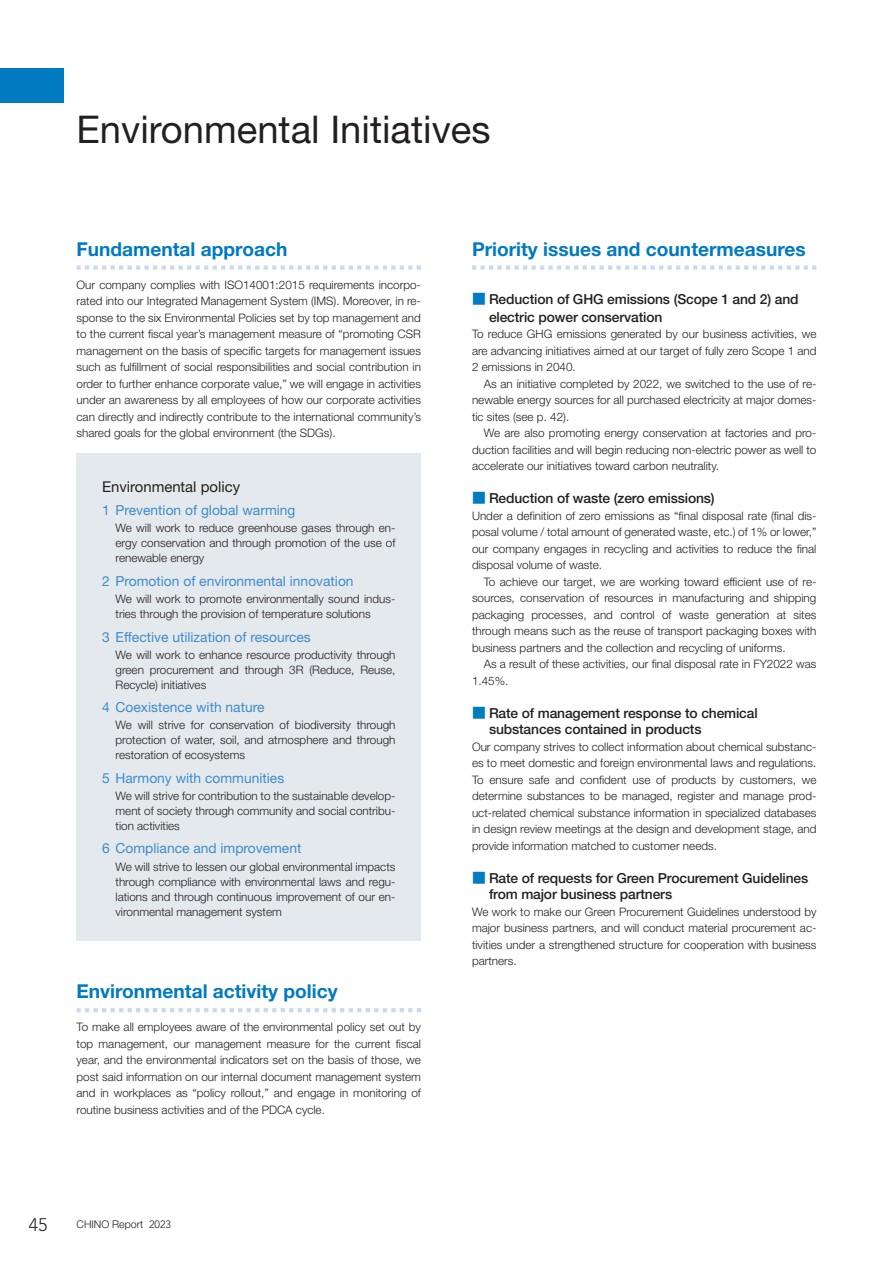
<style>
.page{position:relative;width:893px;height:1263px;background:#fff}
.page>*{position:absolute;margin:0;border:0;box-sizing:border-box;transform-origin:0 0}
.t1{font:38.25px "Helvetica Neue LT Std";color:#231f20}
.t2{font:700 19.2px "Helvetica Neue LT Std";color:#007ac0}
.t3{font:300 18px "Avenir LT Std";color:#231f20}
.t4{font:14.85px "Helvetica Neue LT Std";color:#231f20}
.t5{font:500 13.8px/16.5px "Helvetica Neue LT Std";letter-spacing:-.01em;color:#231f20}
.t6{font:13.8px "Helvetica Neue LT Std";color:#408bca}
.t7{font:300 11.7px/16.5px "Helvetica Neue LT Std";color:#231f20;text-align:justify}
.t8{font:300 10.65px "Helvetica Neue LT Std";color:#231f20}
.s1{font-family:"Avenir LT Std"}
.s2{font-family:"UD Shin Go Pro";color:#007ac0}
</style>
<div class="page">
<svg style="left:77px;top:265px;width:344px;height:5px"></svg>
<div style="left:77px;top:454px;width:344px;height:487px;background:#e4e9ed"></div>
<svg style="left:77px;top:1008px;width:344px;height:4px"></svg>
<svg style="left:472px;top:265px;width:344px;height:5px"></svg>
<div style="left:0;top:68px;width:64px;height:34px;background:#007ac0"></div>
<h1 class="t1" style="left:77px;top:107px;width:415px">Environmental Initiatives</h1>
<h2 class="t2" style="left:77px;top:237px;width:212px">Fundamental approach</h2>
<p class="t7" style="left:77px;top:276px;width:346px">Our company complies with ISO14001:2015 requirements incorpo&shy;rated into our Integrated Management System (IMS). Moreover, in re&shy;sponse to the six Environmental Policies set by top management and to the current fiscal year’s management measure of “promoting CSR management on the basis of specific targets for management issues such as fulfillment of social responsibilities and social contribution in order to further enhance corporate value,” we will engage in activities under an awareness by all employees of how our corporate activities can directly and indirectly contribute to the international community’s shared goals for the global environment (the SDGs).</p>
<p class="t4" style="left:102px;top:478px;width:140px">Environmental policy</p>
<p class="t6" style="left:102px;top:502px;width:195px">1 Prevention of global warming</p>
<p class="t7" style="left:116px;top:520px;width:281px;line-height:15px">We will work to reduce greenhouse gases through en&shy;ergy conservation and through promotion of the use of renewable energy</p>
<p class="t6" style="left:102px;top:573px;width:253px">2 Promotion of environmental innovation</p>
<p class="t7" style="left:116px;top:591px;width:281px;line-height:15px">We will work to promote environmentally sound indus&shy;tries through the provision of temperature solutions</p>
<p class="t6" style="left:102px;top:628px;width:210px">3 Effective utilization of resources</p>
<p class="t7" style="left:116px;top:647px;width:281px;line-height:15px">We will work to enhance resource productivity through green procurement and through 3R (Reduce, Reuse, Recycle) initiatives</p>
<p class="t6" style="left:102px;top:699px;width:164px">4 Coexistence with nature</p>
<p class="t7" style="left:116px;top:717px;width:281px;line-height:15px">We will strive for conservation of biodiversity through protection of water, soil, and atmosphere and through restoration of ecosystems</p>
<p class="t6" style="left:102px;top:770px;width:184px">5 Harmony with communities</p>
<p class="t7" style="left:116px;top:788px;width:281px;line-height:15px">We will strive for contribution to the sustainable develop&shy;ment of society through community and social contribu&shy;tion activities</p>
<p class="t6" style="left:102px;top:840px;width:201px">6 Compliance and improvement</p>
<p class="t7" style="left:116px;top:859px;width:281px;line-height:15px">We will strive to lessen our global environmental impacts through compliance with environmental laws and regu&shy;lations and through continuous improvement of our en&shy;vironmental management system</p>
<h2 class="t2" style="left:77px;top:980px;width:263px">Environmental activity policy</h2>
<p class="t7" style="left:77px;top:1019px;width:346px">To make all employees aware of the environmental policy set out by top management, our management measure for the current fiscal year, and the environmental indicators set on the basis of those, we post said information on our internal document management system and in workplaces as “policy rollout,” and engage in monitoring of routine business activities and of the PDCA cycle.</p>
<h3 class="t3" style="left:29px;top:1214px;width:20px">45</h3>
<p class="t8" style="left:77px;top:1217px;width:96px">CHINO Report <span class="s1">2023</span></p>
<h2 class="t2" style="left:472px;top:237px;width:335px">Priority issues and countermeasures</h2>
<p class="t5" style="left:489px;top:290px;width:311px;line-height:18px;text-indent:-17px"><span class="s2">■</span> Reduction of GHG emissions (Scope 1 and 2) and electric power conservation</p>
<p class="t7" style="left:472px;top:326px;width:346px">To reduce GHG emissions generated by our business activities, we are advancing initiatives aimed at our target of fully zero Scope 1 and 2 emissions in 2040.</p>
<p class="t7" style="left:472px;top:375px;width:346px;text-indent:12px">As an initiative completed by 2022, we switched to the use of re&shy;newable energy sources for all purchased electricity at major domes&shy;tic sites (see p. 42).</p>
<p class="t7" style="left:472px;top:425px;width:346px;text-indent:12px">We are also promoting energy conservation at factories and pro&shy;duction facilities and will begin reducing non-electric power as well to accelerate our initiatives toward carbon neutrality.</p>
<p class="t5" style="left:472px;top:490px;width:244px"><span class="s2">■</span> Reduction of waste (zero emissions)</p>
<p class="t7" style="left:472px;top:507px;width:346px">Under a definition of zero emissions as “final disposal rate (final dis&shy;posal volume / total amount of generated waste, etc.) of 1% or lower,” our company engages in recycling and activities to reduce the final disposal volume of waste.</p>
<p class="t7" style="left:472px;top:573px;width:346px;text-indent:12px">To achieve our target, we are working toward efficient use of re&shy;sources, conservation of resources in manufacturing and shipping packaging processes, and control of waste generation at sites through means such as the reuse of transport packaging boxes with business partners and the collection and recycling of uniforms.</p>
<p class="t7" style="left:472px;top:656px;width:346px;text-indent:12px">As a result of these activities, our final disposal rate in FY2022 was<br>1.45%.</p>
<p class="t5" style="left:489px;top:705px;width:270px;text-indent:-17px"><span class="s2">■</span> Rate of management response to chemical substances contained in products</p>
<p class="t7" style="left:472px;top:738px;width:346px">Our company strives to collect information about chemical substanc&shy;es to meet domestic and foreign environmental laws and regulations.<br>To ensure safe and confident use of products by customers, we determine substances to be managed, register and manage prod&shy;uct-related chemical substance information in specialized databases in design review meetings at the design and development stage, and provide information matched to customer needs.</p>
<p class="t5" style="left:489px;top:870px;width:321px;text-indent:-17px"><span class="s2">■</span> Rate of requests for Green Procurement Guidelines from major business partners</p>
<p class="t7" style="left:472px;top:903px;width:346px">We work to make our Green Procurement Guidelines understood by major business partners, and will conduct material procurement ac&shy;tivities under a strengthened structure for cooperation with business partners.</p>
</div>
